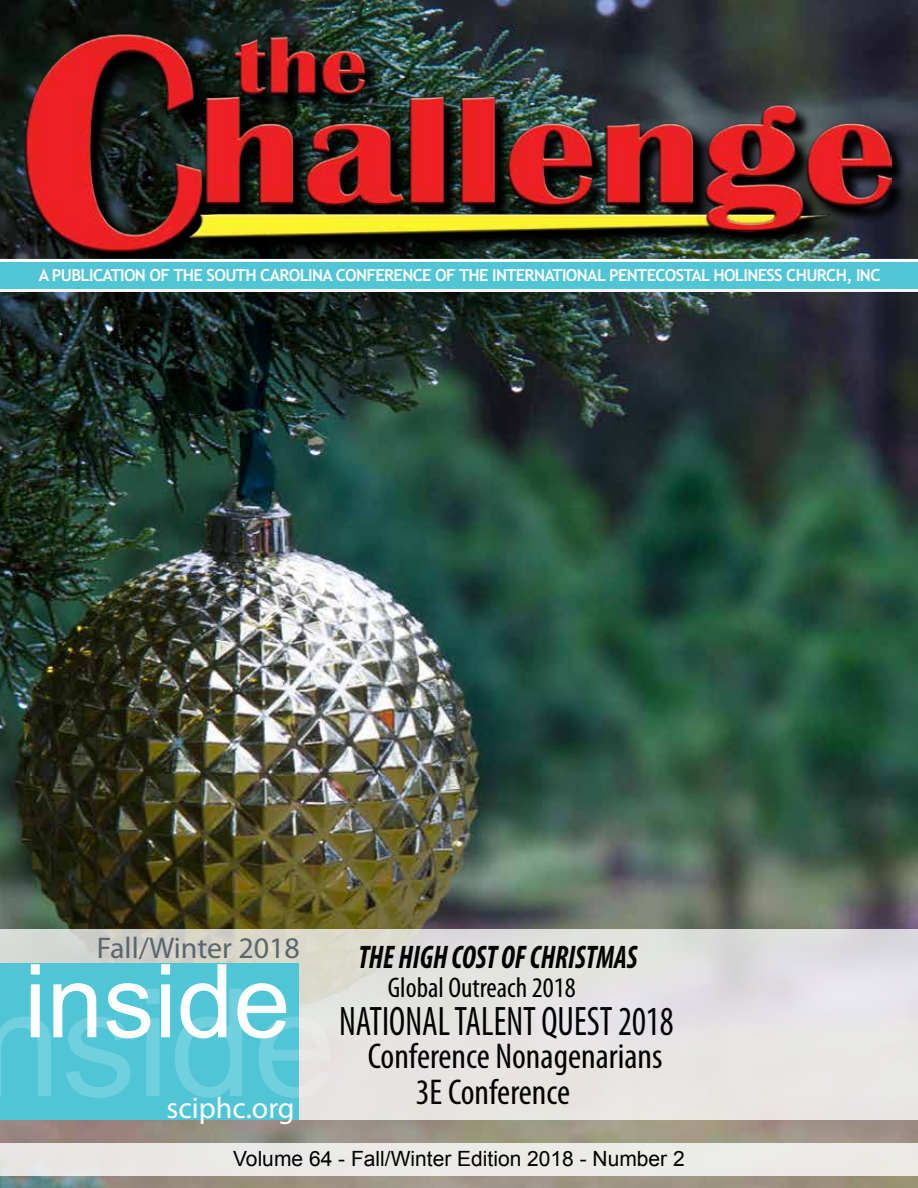
<style>
.page{position:relative;width:918px;height:1188px;background:#fff}
.page>*{position:absolute;margin:0;border:0;box-sizing:border-box;transform-origin:0 0}
.t1{font:150px "Arial";color:#fff}
.t2{font:102px "Arial";color:#fff}
.t3{font:condensed 41.4px "Myriad Pro";color:#000;scale:.87 1}
.t4{font:condensed 36px/36px "Myriad Pro";color:#000}
.t5{font:italic 700 condensed 32.85px "Myriad Pro";color:#000;scale:.87 1}
.t6{font:30px "Myriad Pro";color:#5a676e}
.t7{font:30px "Myriad Pro";color:#fff}
.t8{font:condensed 28.5px "Myriad Pro";color:#000}
.t9{font:21px "Arial";color:#000}
.t10{font:700 16.5px "Trebuchet MS";letter-spacing:-.04em;color:#fff}
</style>
<div class="page">
<img style="left:0;top:0;width:918px;height:1188px">
<svg style="left:0;top:929px;width:918px;height:190px;background:#e3e1df"></svg>
<div style="left:0;top:963px;width:298px;height:157px;background:#4fc5d6"></div>
<div style="left:0;top:1143px;width:918px;height:33px;background:#ebeae7"></div>
<img style="left:28px;top:36px;width:881px;height:223px">
<img style="left:24px;top:33px;width:867px;height:222px">
<svg style="left:0;top:259px;width:918px;height:33px"></svg>
<p class="t10" style="left:39px;top:265px;width:843px">A PUBLICATION OF THE SOUTH CAROLINA CONFERENCE OF THE INTERNATIONAL PENTECOSTAL HOLINESS CHURCH, INC</p>
<h3 class="t6" style="left:97px;top:930px;width:205px">Fall/Winter 2018</h3>
<h3 class="t5" style="left:358px;top:936px;width:322px">THE HIGH COST OF CHRISTMAS</h3>
<h2 class="t2" style="left:24px;top:935px;width:268px">inside</h2>
<h3 class="t8" style="left:388px;top:970px;width:189px">Global Outreach 2018</h3>
<h1 class="t1" style="left:-22px;top:945px;width:360px">nside</h1>
<h3 class="t3" style="left:339px;top:996px;width:386px">NATIONAL TALENT QUEST 2018</h3>
<h3 class="t4" style="left:416px;top:1038px;width:248px;text-indent:-48px">Conference Nonagenarians<br>3E Conference</h3>
<h3 class="t7" style="left:166px;top:1089px;width:130px">sciphc.org</h3>
<p class="t9" style="left:233px;top:1145px;width:453px">Volume 64 ‑ Fall/Winter Edition 2018 ‑ Number 2</p>
</div>
